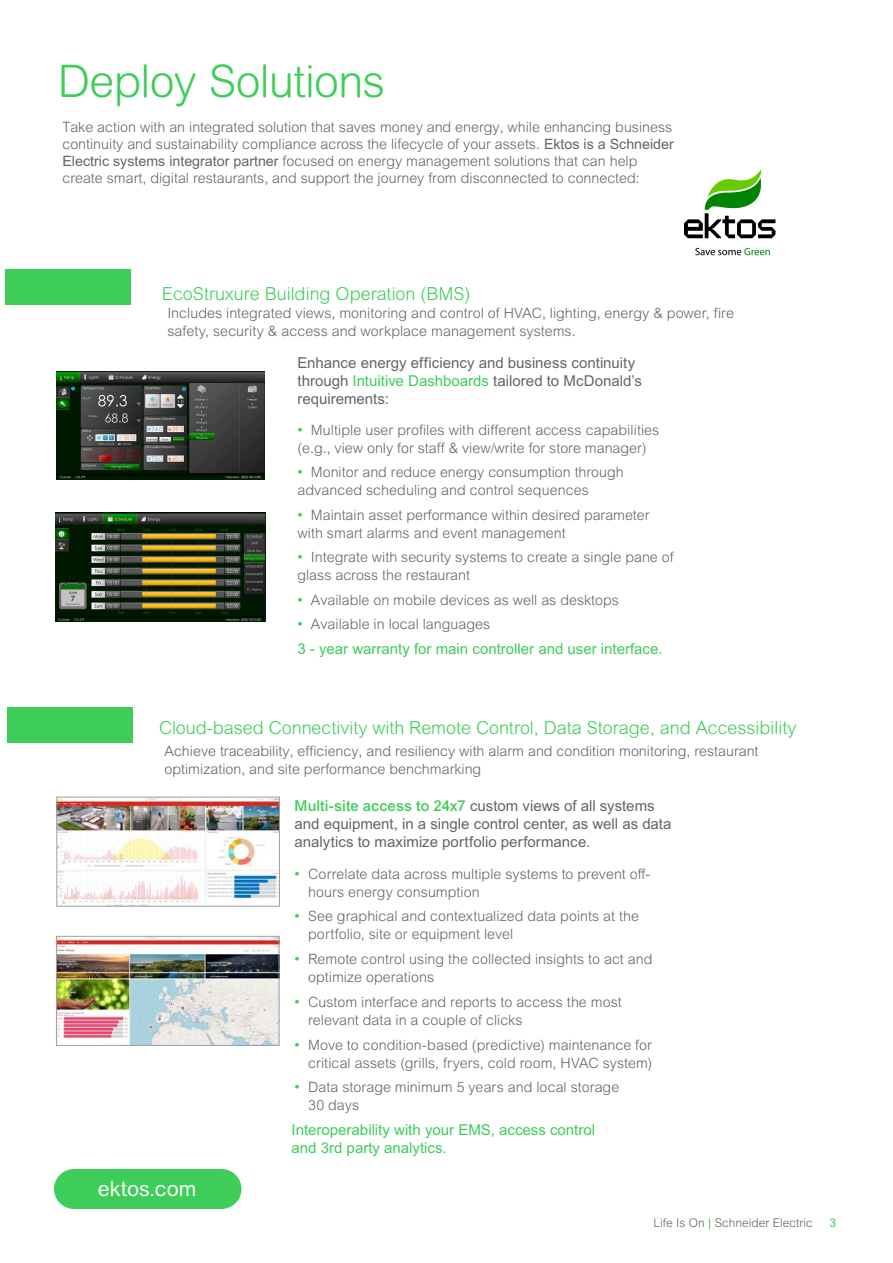
<style>
.page{position:relative;width:893px;height:1263px;background:#fff}
.page>*{position:absolute;margin:0;border:0;box-sizing:border-box;transform-origin:0 0}
.t1{font:300 45px "Arial Rounded MT Pro";letter-spacing:-.015em;color:#3dcd58}
.t2{font:21px "Arial Rounded MT Pro";color:#fff}
.t3{font:300 18px "Arial Rounded MT Pro";color:#3dcd58}
.t4{font:15px/18px "Arial MT Pro";color:#626469}
.t5{font:15px/18px "Arial MT Pro";color:#3dcd58}
.t6{font:300 14.25px/18px "Arial MT Pro";color:#626469}
.t7{font:300 12px "Arial MT Pro";color:#626469}
.t8{font:12px "Arial MT Pro";color:#3dcd58}
.s1{font-weight:400}
.s2{color:#3dcd58}
.s3{font-weight:400;font-size:15px;color:#3dcd58}
.s4{font-weight:500;color:#3dcd58}
.s5{font-weight:400;color:#3dcd58}
</style>
<div class="page">
<div style="left:6px;top:269px;width:125px;height:35px;background:#3dcd58"></div>
<div style="left:7px;top:707px;width:126px;height:36px;background:#3dcd58"></div>
<img style="left:58px;top:799px;width:220px;height:105px">
<div style="left:56px;top:797px;width:224px;height:109px;border:1px solid #9fa0a4"></div>
<div style="left:54px;top:1169px;width:187px;height:40px;background:#3dcd58;border-radius:20px"></div>
<img style="left:58px;top:938px;width:219px;height:106px">
<div style="left:56px;top:936px;width:223px;height:110px;border:1px solid #9fa0a4"></div>
<img style="left:684px;top:169px;width:92px;height:87px">
<img style="left:56px;top:512px;width:209px;height:109px">
<img style="left:56px;top:371px;width:209px;height:109px">
<h1 class="t1" style="left:58px;top:55px;width:329px">Deploy Solutions</h1>
<p class="t6" style="left:62px;top:118px;width:613px;line-height:17.1px">Take action with an integrated solution that saves money and energy, while enhancing business continuity and sustainability compliance across the lifecycle of your assets. <span class="s1">Ektos is a Schneider Electric systems integrator partner</span> focused on energy management solutions that can help create smart, digital restaurants, and support the journey from disconnected to connected:</p>
<p class="t3" style="left:162px;top:284px;width:310px">EcoStruxure Building Operation (BMS)</p>
<p class="t6" style="left:167px;top:304px;width:568px">Includes integrated views, monitoring and control of HVAC, lighting, energy &amp; power, fire safety, security &amp; access and workplace management systems.</p>
<p class="t4" style="left:297px;top:354px;width:346px">Enhance energy efficiency and business continuity through <span class="s2">Intuitive Dashboards</span> tailored to McDonald’s requirements:</p>
<p class="t6" style="left:297px;top:421px;width:363px"><span class="s3">•</span> Multiple user profiles with different access capabilities (e.g., view only for staff &amp; view/write for store manager)</p>
<p class="t6" style="left:297px;top:464px;width:328px"><span class="s3">•</span> Monitor and reduce energy consumption through advanced scheduling and control sequences</p>
<p class="t6" style="left:297px;top:506px;width:354px"><span class="s3">•</span> Maintain asset performance within desired parameter with smart alarms and event management</p>
<p class="t6" style="left:297px;top:548px;width:378px"><span class="s3">•</span> Integrate with security systems to create a single pane of glass across the restaurant</p>
<p class="t6" style="left:297px;top:591px;width:323px"><span class="s3">•</span> Available on mobile devices as well as desktops</p>
<p class="t6" style="left:297px;top:616px;width:194px"><span class="s3">•</span> Available in local languages</p>
<p class="t5" style="left:297px;top:640px;width:367px">3 - year warranty for main controller and user interface.</p>
<p class="t3" style="left:159px;top:718px;width:639px">Cloud-based Connectivity with Remote Control, Data Storage, and Accessibility</p>
<p class="t6" style="left:165px;top:742px;width:595px">Achieve traceability, efficiency, and resiliency with alarm and condition monitoring, restaurant optimization, and site performance benchmarking</p>
<h2 class="t2" style="left:98px;top:1177px;width:100px">ektos.com</h2>
<p class="t4" style="left:295px;top:797px;width:378px"><span class="s4">Multi-site access to 24x7</span> custom views of all systems and equipment, in a single control center, as well as data analytics to maximize portfolio performance.</p>
<p class="t6" style="left:308px;top:865px;width:344px;text-indent:-14px"><span class="s3">•</span> Correlate data across multiple systems to prevent off&shy;hours energy consumption</p>
<p class="t6" style="left:308px;top:907px;width:332px;text-indent:-14px"><span class="s3">•</span> See graphical and contextualized data points at the portfolio, site or equipment level</p>
<p class="t6" style="left:308px;top:950px;width:346px;text-indent:-14px"><span class="s3">•</span> Remote control using the collected insights to act and optimize operations</p>
<p class="t6" style="left:308px;top:993px;width:315px;text-indent:-14px"><span class="s3">•</span> Custom interface and reports to access the most relevant data in a couple of clicks</p>
<p class="t6" style="left:295px;top:1036px;width:359px;text-align:right"><span class="s3">•</span> Move to condition-based (predictive) maintenance for critical assets (grills, fryers, cold room, HVAC system)</p>
<p class="t6" style="left:308px;top:1078px;width:313px;text-indent:-14px"><span class="s3">•</span> Data storage minimum 5 years and local storage<br>30 days</p>
<p class="t5" style="left:292px;top:1121px;width:305px">Interoperability with your EMS, access control and 3rd party analytics.</p>
<p class="t7" style="left:654px;top:1215px;width:161px">Life Is On <span class="s5">|</span> Schneider Electric</p>
<p class="t8" style="left:829px;top:1216px;width:8px">3</p>
</div>
